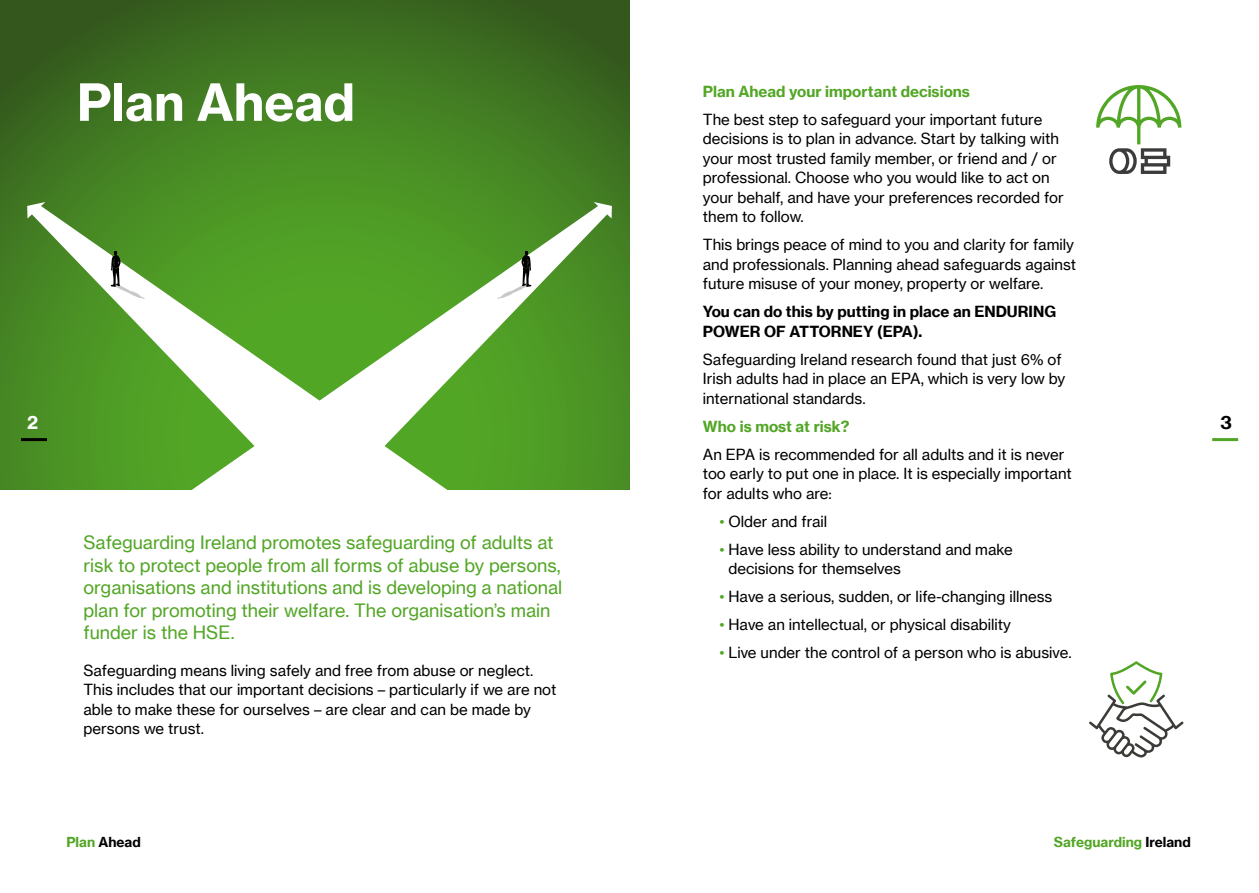
<style>
.page{position:relative;width:1259px;height:893px;background:#fff}
.page>*{position:absolute;margin:0;border:0;box-sizing:border-box;transform-origin:0 0}
.t1{font:50.4px "N Haas Grotesk TX Pro 75 Bd";color:#fff}
.t2{font:18px/22.5px "N Haas Grotesk TX Pro 55 Rg";color:#52a625}
.t3{font:18px "N Haas Grotesk TX Pro 75 Bd";color:#000}
.t4{font:18px "N Haas Grotesk TX Pro 75 Bd";color:#fff}
.t5{font:15px/19.5px "N Haas Grotesk TX Pro 55 Rg";color:#000}
.t6{font:15px/19.5px "N Haas Grotesk TX Pro 75 Bd";color:#000}
.t7{font:15px "N Haas Grotesk TX Pro 75 Bd";color:#52a625}
.t8{font:13.5px "N Haas Grotesk TX Pro 75 Bd";color:#52a625}
.t9{font:13.5px "N Haas Grotesk TX Pro 75 Bd";color:#000}
.s1{color:#52a625}
.s2{color:#000}
</style>
<div class="page">
<svg style="left:0;top:0;width:629px;height:490px;background:#3f7721"></svg>
<hr style="left:1212px;top:438px;width:26px;height:3px;background:#52a625">
<hr style="left:21px;top:438px;width:26px;height:3px;background:#000">
<svg style="left:453px;top:202px;width:159px;height:288px;background:#62a43e"></svg>
<svg style="left:497px;top:251px;width:34px;height:48px"></svg>
<svg style="left:27px;top:202px;width:426px;height:288px;fill:#51a325"></svg>
<svg style="left:110px;top:251px;width:35px;height:48px"></svg>
<svg style="left:1089px;top:661px;width:94px;height:96px"></svg>
<svg style="left:1096px;top:85px;width:85px;height:89px"></svg>
<p class="t4" style="left:27px;top:411px;width:12px">2</p>
<h1 class="t1" style="left:77px;top:71px;width:279px">Plan Ahead</h1>
<p class="t7" style="left:703px;top:82px;width:269px">Plan Ahead your important decisions</p>
<p class="t5" style="left:703px;top:109px;width:362px">The best step to safeguard your important future decisions is to plan in advance. Start by talking with your most trusted family member, or friend and / or professional. Choose who you would like to act on your behalf, and have your preferences recorded for them to follow.</p>
<p class="t5" style="left:703px;top:235px;width:375px">This brings peace of mind to you and clarity for family and professionals. Planning ahead safeguards against future misuse of your money, property or welfare.</p>
<p class="t6" style="left:703px;top:302px;width:355px">You can do this by putting in place an ENDURING<br>POWER OF ATTORNEY (EPA).</p>
<p class="t5" style="left:703px;top:350px;width:364px">Safeguarding Ireland research found that just 6% of<br>Irish adults had in place an EPA, which is very low by international standards.</p>
<p class="t7" style="left:703px;top:417px;width:148px">Who is most at risk?</p>
<p class="t5" style="left:703px;top:445px;width:370px">An EPA is recommended for all adults and it is never too early to put one in place. It is especially important for adults who are:</p>
<p class="t5" style="left:719px;top:512px;width:109px"><span class="s1">•</span> Older and frail</p>
<p class="t5" style="left:728px;top:540px;width:286px;text-indent:-9px"><span class="s1">•</span> Have less ability to understand and make decisions for themselves</p>
<p class="t5" style="left:719px;top:587px;width:334px"><span class="s1">•</span> Have a serious, sudden, or life-changing illness</p>
<p class="t5" style="left:719px;top:615px;width:293px"><span class="s1">•</span> Have an intellectual, or physical disability</p>
<p class="t5" style="left:719px;top:643px;width:354px"><span class="s1">•</span> Live under the control of a person who is abusive.</p>
<p class="t2" style="left:83px;top:531px;width:480px">Safeguarding Ireland promotes safeguarding of adults at risk to protect people from all forms of abuse by persons, organisations and institutions and is developing a national plan for promoting their welfare. The organisation’s main funder is the HSE.</p>
<p class="t5" style="left:83px;top:661px;width:474px">Safeguarding means living safely and free from abuse or neglect.<br>This includes that our important decisions – particularly if we are not able to make these for ourselves – are clear and can be made by persons we trust.</p>
<p class="t3" style="left:1220px;top:411px;width:13px">3</p>
<p class="t9" style="left:66px;top:833px;width:76px"><span class="s1">Plan</span> Ahead</p>
<p class="t8" style="left:1053px;top:833px;width:139px">Safeguarding <span class="s2">Ireland</span></p>
</div>
